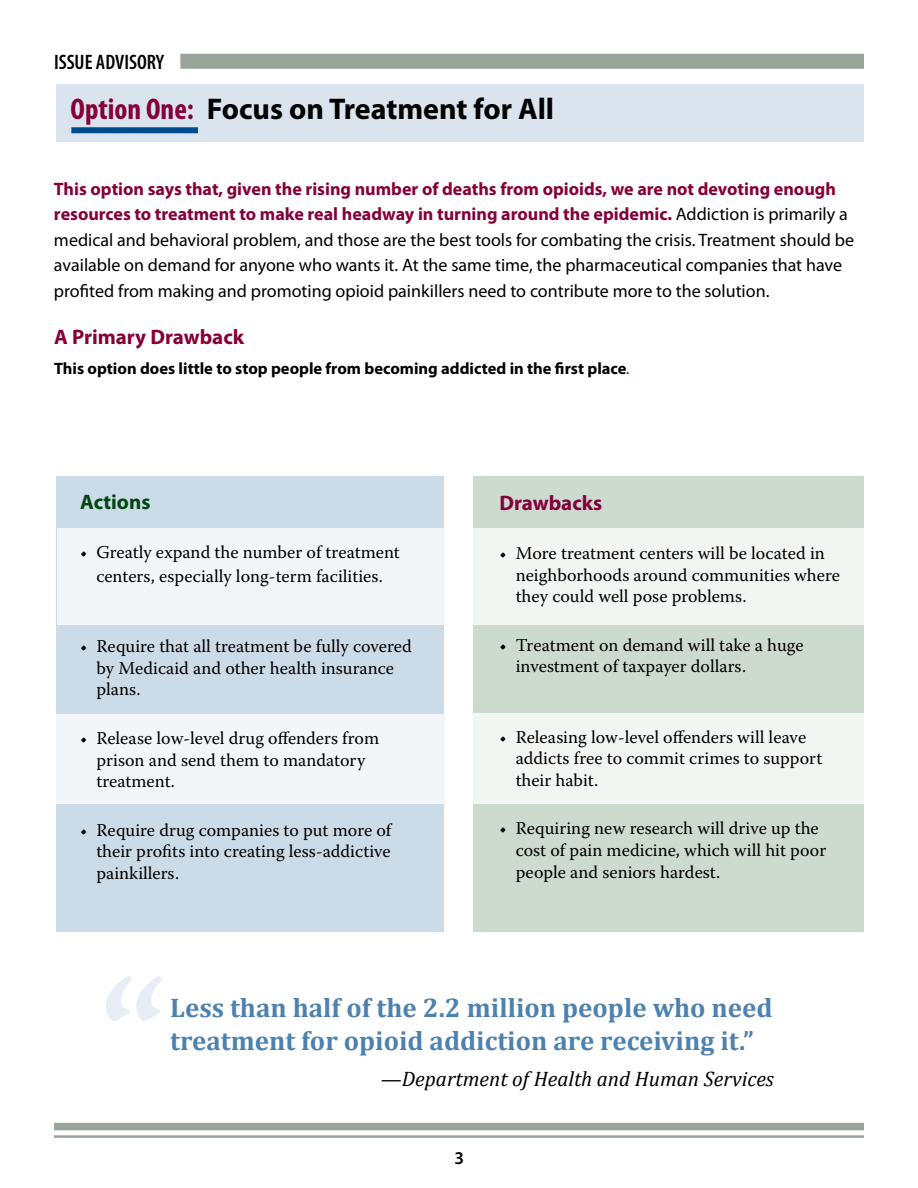
<style>
.page{position:relative;width:918px;height:1188px;background:#fff}
.page>*{position:absolute;margin:0;border:0;box-sizing:border-box;transform-origin:0 0}
.t1{font:700 150px "Warnock Pro";color:#e6edf4}
.t2{font:700 30px "Myriad Pro";color:#000}
.t3{font:700 27px/32.4px "Cambria";color:#4d81af}
.t4{font:italic 21px "Cambria";color:#000}
.t5{font:700 21px "Myriad Pro";color:#860038}
.t6{font:600 condensed 21px "Myriad Pro";color:#000}
.t7{font:700 21px "Myriad Pro";color:#004712}
.t8{font:18px/21.6px "Warnock Pro";color:#000}
.t9{font:18px/25.5px "Myriad Pro";color:#000}
.t10{font:600 18px "Myriad Pro";color:#000}
.t11{font:700 16.5px "Myriad Pro";color:#000}
.s1{font-stretch:condensed;color:#860038}
.s2{font-weight:700;color:#860038}
.s3{font-weight:400;font-style:italic;color:#860038}
</style>
<div class="page">
<div style="left:473px;top:476px;width:391px;height:456px;background:#ccdad0"></div>
<div style="left:473px;top:528px;width:391px;height:96px;background:#f2f6f3"></div>
<div style="left:473px;top:713px;width:391px;height:91px;background:#f2f6f3"></div>
<div style="left:57px;top:476px;width:387px;height:456px;background:#ccdbe8"></div>
<div style="left:57px;top:528px;width:387px;height:96px;background:#f2f6f9"></div>
<div style="left:56px;top:714px;width:388px;height:90px;background:#f2f6f9"></div>
<div style="left:54px;top:1123px;width:810px;height:7px;background:#99a49a"></div>
<hr style="left:54px;top:1135px;width:810px;height:3px;background:#99a49a">
<div style="left:180px;top:54px;width:684px;height:15px;background:#99a49a"></div>
<div style="left:56px;top:84px;width:808px;height:58px;background:#d9e4ee"></div>
<div style="left:71px;top:127px;width:127px;height:6px;background:#004b8d"></div>
<p class="t6" style="left:54px;top:49px;width:112px">ISSUE ADVISORY</p>
<h2 class="t2" style="left:70px;top:90px;width:485px"><span class="s1">Option One:</span> Focus on Treatment for All</h2>
<p class="t9" style="left:54px;top:176px;width:802px"><span class="s2">This option says that, given the rising number of deaths from opioids, we are not devoting enough resources to treatment to make real headway in turning around the epidemic.</span> Addiction is primarily a medical and behavioral problem, and those are the best tools for combating the crisis. Treatment should be available on demand for anyone who wants it. At the same time, the pharmaceutical companies that have profited from making and promoting opioid painkillers need to contribute more to the solution.</p>
<p class="t5" style="left:54px;top:323px;width:192px">A Primary Drawback</p>
<p class="t11" style="left:54px;top:358px;width:578px">This option does little to stop people from becoming addicted in the first place<span class="s3">.</span></p>
<p class="t7" style="left:80px;top:489px;width:72px">Actions</p>
<p class="t8" style="left:80px;top:540px;width:321px;line-height:24px;text-align:center">• Greatly expand the number of treatment centers, especially long-term facilities.</p>
<p class="t8" style="left:96px;top:635px;width:317px;text-indent:-16px">• Require that all treatment be fully covered by Medicaid and other health insurance plans.</p>
<p class="t8" style="left:96px;top:727px;width:284px;text-indent:-16px">• Release low-level drug offenders from prison and send them to mandatory treatment.</p>
<p class="t8" style="left:96px;top:819px;width:296px;text-align:justify;text-indent:-16px">• Require drug companies to put more of their profits into creating less-addictive painkillers.</p>
<p class="t5" style="left:500px;top:490px;width:104px">Drawbacks</p>
<p class="t8" style="left:516px;top:542px;width:326px;text-indent:-16px">• More treatment centers will be located in neighborhoods around communities where they could well pose problems.</p>
<p class="t8" style="left:516px;top:634px;width:289px;text-indent:-16px">• Treatment on demand will take a huge investment of taxpayer dollars.</p>
<p class="t8" style="left:516px;top:726px;width:308px;text-indent:-16px">• Releasing low-level offenders will leave addicts free to commit crimes to support their habit.</p>
<p class="t8" style="left:516px;top:817px;width:312px;text-indent:-16px">• Requiring new research will drive up the cost of pain medicine, which will hit poor people and seniors hardest.</p>
<h1 class="t1" style="left:100px;top:940px;width:69px">“</h1>
<h3 class="t3" style="left:170px;top:991px;width:604px">Less than half of the 2.2 million people who need treatment for opioid addiction are receiving it.”</h3>
<p class="t4" style="left:381px;top:1064px;width:395px">—Department of Health and Human Services</p>
<p class="t10" style="left:455px;top:1146px;width:11px">3</p>
</div>
